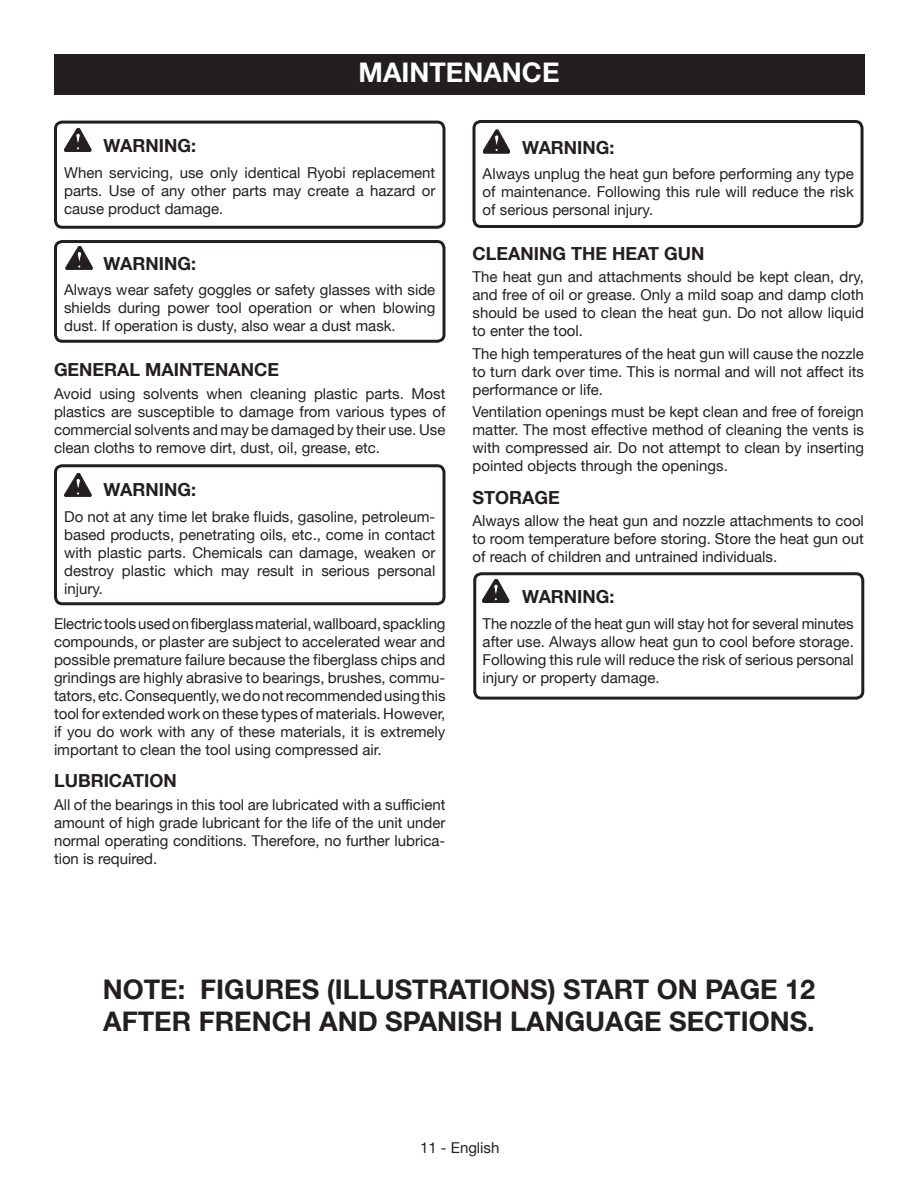
<style>
.page{position:relative;width:918px;height:1188px;background:#fff}
.page>*{position:absolute;margin:0;border:0;box-sizing:border-box;transform-origin:0 0}
.Heading_2{font:700 27px/32.4px "Helvetica Neue";color:#231f20}
.HEADING{font:700 27px "Helvetica Neue";color:#fff}
.Heading_2-2{font:700 18px "Helvetica Neue";color:#231f20}
.Warning{font:700 18px "Helvetica Neue";color:#231f20}
.Body_text{font:15px/18px "Helvetica Neue";color:#231f20;text-align:justify}
.Warning_Text{font:15px/18px "Helvetica Neue";color:#231f20;text-align:justify}
</style>
<div class="page">
<div style="left:54px;top:54px;width:810px;height:40px;background:#231f20"></div>
<div style="left:54px;top:240px;width:392px;height:103px;border:3px solid #231f20;border-radius:7px"></div>
<div style="left:54px;top:121px;width:392px;height:108px;border:3px solid #231f20;border-radius:7px"></div>
<svg style="left:64px;top:128px;width:27px;height:24px"></svg>
<svg style="left:66px;top:246px;width:27px;height:24px"></svg>
<div style="left:54px;top:464px;width:392px;height:141px;border:3px solid #231f20;border-radius:7px"></div>
<svg style="left:64px;top:473px;width:27px;height:24px"></svg>
<div style="left:472px;top:120px;width:392px;height:108px;border:3px solid #231f20;border-radius:7px"></div>
<svg style="left:483px;top:130px;width:27px;height:23px"></svg>
<div style="left:473px;top:572px;width:391px;height:128px;border:3px solid #231f20;border-radius:7px"></div>
<svg style="left:482px;top:579px;width:27px;height:24px"></svg>
<p class="HEADING" style="left:359px;top:56px;width:202px">MAINTENANCE</p>
<p class="Warning" style="left:104px;top:135px;width:94px">WARNING:</p>
<p class="Warning_Text" style="left:64px;top:163px;width:373px">When servicing, use only identical Ryobi replacement parts. Use of any other parts may create a hazard or cause product damage.</p>
<p class="Warning" style="left:104px;top:252px;width:94px">WARNING:</p>
<p class="Warning_Text" style="left:64px;top:281px;width:373px">Always wear safety goggles or safety glasses with side shields during power tool operation or when blowing dust. If operation is dusty, also wear a dust mask.</p>
<p class="Heading_2-2" style="left:54px;top:359px;width:227px">GENERAL MAINTENANCE</p>
<p class="Body_text" style="left:54px;top:384px;width:393px">Avoid using solvents when cleaning plastic parts. Most plastics are susceptible to damage from various types of commercial solvents and may be damaged by their use. Use clean cloths to remove dirt, dust, oil, grease, etc.</p>
<p class="Warning" style="left:104px;top:479px;width:94px">WARNING:</p>
<p class="Warning_Text" style="left:64px;top:507px;width:373px">Do not at any time let brake fluids, gasoline, petroleum&shy;based products, penetrating oils, etc., come in contact with plastic parts. Chemicals can damage, weaken or destroy plastic which may result in serious personal injury.</p>
<p class="Body_text" style="left:54px;top:614px;width:393px">Electric tools used on fiberglass material, wallboard, spackling compounds, or plaster are subject to accelerated wear and possible premature failure because the fiberglass chips and grindings are highly abrasive to bearings, brushes, commu&shy;tators, etc. Consequently, we do not recommended using this tool for extended work on these types of materials. However, if you do work with any of these materials, it is extremely important to clean the tool using compressed air.</p>
<p class="Heading_2-2" style="left:54px;top:770px;width:124px">LUBRICATION</p>
<p class="Body_text" style="left:54px;top:795px;width:393px">All of the bearings in this tool are lubricated with a sufficient amount of high grade lubricant for the life of the unit under normal operating conditions. Therefore, no further lubrica&shy;tion is required.</p>
<p class="Warning" style="left:522px;top:136px;width:94px">WARNING:</p>
<p class="Warning_Text" style="left:483px;top:164px;width:373px">Always unplug the heat gun before performing any type of maintenance. Following this rule will reduce the risk of serious personal injury.</p>
<p class="Heading_2-2" style="left:472px;top:242px;width:233px">CLEANING THE HEAT GUN</p>
<p class="Body_text" style="left:472px;top:268px;width:393px">The heat gun and attachments should be kept clean, dry, and free of oil or grease. Only a mild soap and damp cloth should be used to clean the heat gun. Do not allow liquid to enter the tool.</p>
<p class="Body_text" style="left:472px;top:344px;width:393px">The high temperatures of the heat gun will cause the nozzle to turn dark over time. This is normal and will not affect its performance or life.</p>
<p class="Body_text" style="left:472px;top:403px;width:393px">Ventilation openings must be kept clean and free of foreign matter. The most effective method of cleaning the vents is with compressed air. Do not attempt to clean by inserting pointed objects through the openings.</p>
<p class="Heading_2-2" style="left:472px;top:486px;width:89px">STORAGE</p>
<p class="Body_text" style="left:472px;top:512px;width:393px">Always allow the heat gun and nozzle attachments to cool to room temperature before storing. Store the heat gun out of reach of children and untrained individuals.</p>
<p class="Warning" style="left:522px;top:586px;width:94px">WARNING:</p>
<p class="Warning_Text" style="left:483px;top:614px;width:373px">The nozzle of the heat gun will stay hot for several minutes after use. Always allow heat gun to cool before storage.<br>Following this rule will reduce the risk of serious personal injury or property damage.</p>
<p class="Heading_2" style="left:103px;top:972px;width:714px">NOTE: FIGURES (ILLUSTRATIONS) START ON PAGE 12<br>AFTER FRENCH AND SPANISH LANGUAGE SECTIONS.</p>
<p class="Body_text" style="left:420px;top:1139px;width:81px">11 - English</p>
</div>
